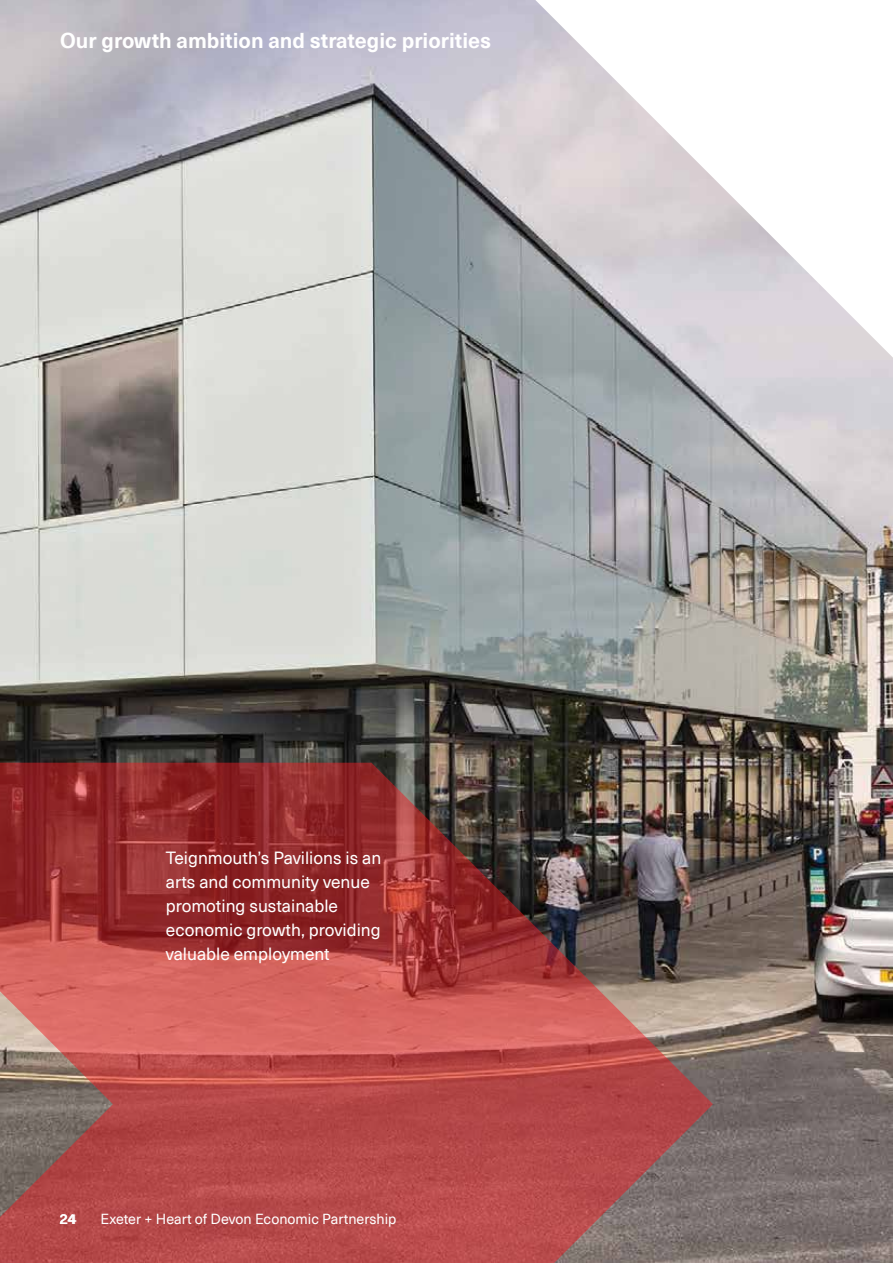
<style>
.page{position:relative;width:893px;height:1263px;background:#fff}
.page>*{position:absolute;margin:0;border:0;box-sizing:border-box;transform-origin:0 0}
.t1{font:700 21px "Neue Haas Unica Pro";color:#fff}
.t2{font:17.25px/24px "Neue Haas Unica Pro";color:#fff}
.t3{font:14.25px "Neue Haas Unica Pro";color:#fff}
.t4{font:700 14.25px "Neue Haas Unica Pro";color:#fff}
</style>
<div class="page">
<img style="left:0;top:0;width:893px;height:1263px">
<svg style="left:535px;top:0;width:358px;height:358px"></svg>
<svg style="left:0;top:763px;width:713px;height:500px"></svg>
<p class="t1" style="left:60px;top:28px;width:432px">Our growth ambition and strategic priorities</p>
<p class="t2" style="left:166px;top:846px;width:217px">Teignmouth’s Pavilions is an arts and community venue promoting sustainable economic growth, providing valuable employment</p>
<p class="t4" style="left:60px;top:1210px;width:19px">24</p>
<p class="t3" style="left:101px;top:1210px;width:297px">Exeter + Heart of Devon Economic Partnership</p>
</div>
